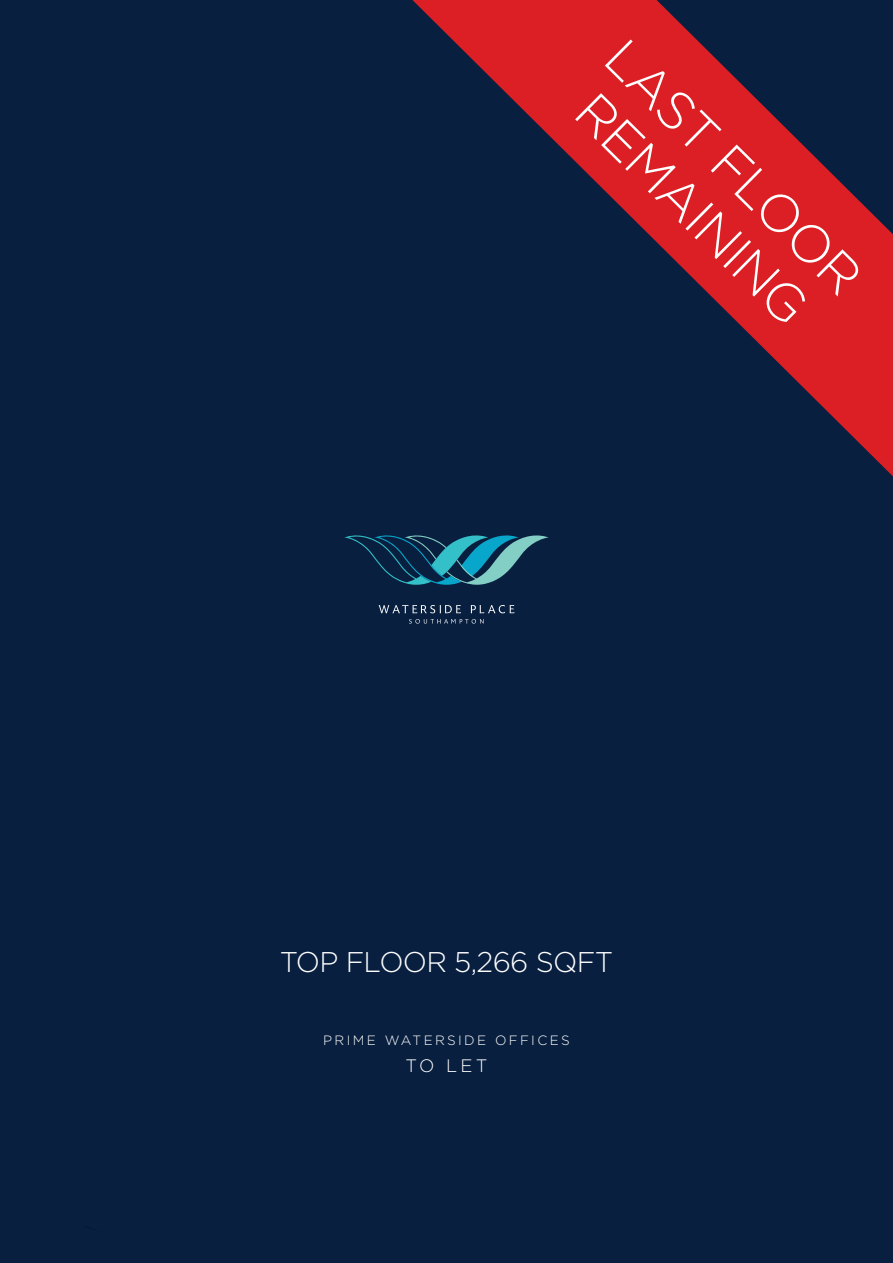
<style>
.page{position:relative;width:893px;height:1263px;background:#081f3f}
.page>*{position:absolute;margin:0;border:0;box-sizing:border-box;transform-origin:0 0}
.t1{font:300 52.5px "Gotham";color:#fff}
.t2{font:300 28.5px "Gotham";letter-spacing:-.025em;color:#fff}
.t3{font:300 18px "Gotham";color:#fff}
.t4{font:300 13.5px "Gotham";letter-spacing:.175em;color:#fff}
</style>
<div class="page">
<svg style="left:471px;top:605px;width:43px;height:8px"></svg>
<svg style="left:379px;top:605px;width:82px;height:8px"></svg>
<svg style="left:409px;top:619px;width:75px;height:5px"></svg>
<svg style="left:344px;top:535px;width:205px;height:50px"></svg>
<svg style="left:412px;top:0;width:481px;height:476px"></svg>
<p class="t1" style="left:635px;top:28px;width:337px;rotate:45deg">LAST FLOOR</p>
<p class="t1" style="left:605px;top:82px;width:304px;rotate:45deg">REMAINING</p>
<p class="t2" style="left:280px;top:946px;width:335px">TOP FLOOR 5,266 SQFT</p>
<p class="t4" style="left:323px;top:1033px;width:248px">PRIME WATERSIDE OFFICES</p>
<p class="t3" style="left:405px;top:1056px;width:83px">TO LET</p>
</div>
